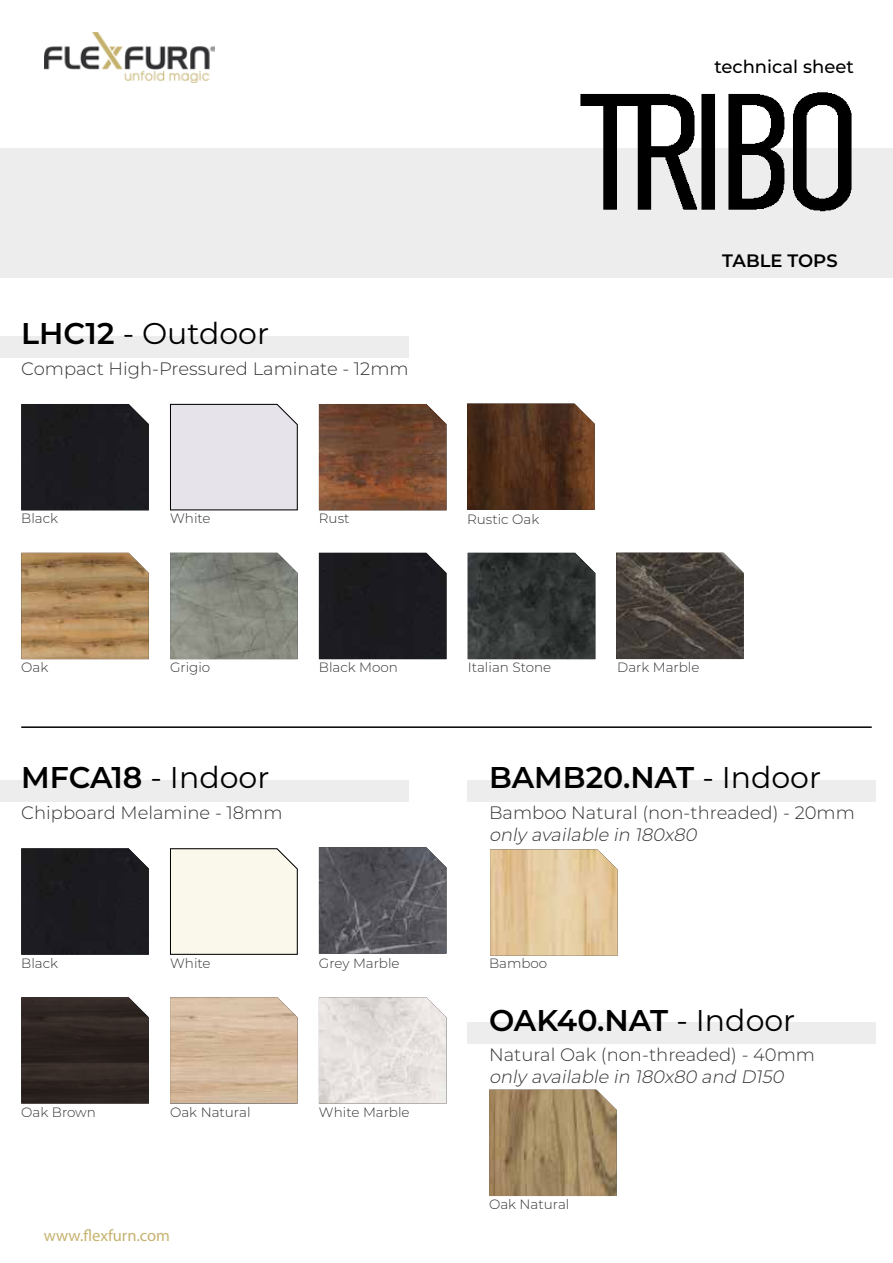
<style>
.page{position:relative;width:893px;height:1263px;background:#fff}
.page>*{position:absolute;margin:0;border:0;box-sizing:border-box;transform-origin:0 0}
.t1{font:600 30px "Montserrat";color:#000}
.t2{font:30px "Montserrat";color:#000}
.t3{font:300 18px "Montserrat";color:#333}
.t4{font:italic 300 18px "Montserrat";color:#333}
.t5{font:500 18px "Montserrat";color:#000}
.t6{font:600 18px "Montserrat";color:#000}
.t7{font:16.5px "Myriad Pro";color:#c6b370}
.t8{font:300 13.5px "Montserrat";color:#333}
.s1{font-weight:600}
.s2{font-weight:400}
</style>
<div class="page">
<div style="left:0;top:148px;width:893px;height:130px;background:#ededed"></div>
<div style="left:0;top:336px;width:408px;height:21px;background:#ededed"></div>
<div style="left:170px;top:404px;width:128px;height:107px;background:#e6e3ea"></div>
<div style="left:21px;top:404px;width:128px;height:106px;background:#1b1b20"></div>
<img style="left:468px;top:553px;width:127px;height:106px">
<img style="left:319px;top:404px;width:127px;height:106px">
<img style="left:21px;top:553px;width:128px;height:106px">
<img style="left:170px;top:553px;width:128px;height:106px">
<div style="left:319px;top:553px;width:127px;height:106px;background:#1b1b20"></div>
<hr style="left:21px;top:726px;width:851px;height:2px;background:#000">
<div style="left:0;top:780px;width:408px;height:21px;background:#ededed"></div>
<svg style="left:170px;top:848px;width:128px;height:107px;background:#f1f0e3"></svg>
<div style="left:21px;top:848px;width:128px;height:107px;background:#1b1b20"></div>
<img style="left:21px;top:997px;width:128px;height:106px">
<img style="left:170px;top:997px;width:128px;height:106px">
<img style="left:319px;top:847px;width:127px;height:107px">
<img style="left:319px;top:997px;width:127px;height:106px">
<div style="left:468px;top:780px;width:408px;height:21px;background:#ededed"></div>
<div style="left:468px;top:1023px;width:408px;height:21px;background:#ededed"></div>
<img style="left:489px;top:1090px;width:128px;height:106px">
<img style="left:490px;top:849px;width:128px;height:107px">
<img style="left:45px;top:33px;width:170px;height:50px">
<img style="left:467px;top:404px;width:128px;height:106px">
<img style="left:616px;top:553px;width:128px;height:106px">
<img style="left:580px;top:92px;width:272px;height:120px">
<h2 class="t5" style="left:714px;top:54px;width:141px">technical sheet</h2>
<h1 class="t2" style="left:21px;top:312px;width:249px"><span class="s1">LHC12</span> - Outdoor</h1>
<h2 class="t3" style="left:21px;top:356px;width:389px">Compact High-Pressured Laminate - 12mm</h2>
<p class="t8" style="left:21px;top:509px;width:38px">Black</p>
<p class="t8" style="left:170px;top:509px;width:42px">White</p>
<p class="t8" style="left:319px;top:509px;width:32px">Rust</p>
<p class="t8" style="left:21px;top:658px;width:29px">Oak</p>
<p class="t8" style="left:170px;top:658px;width:42px">Grigio</p>
<p class="t8" style="left:319px;top:658px;width:81px">Black Moon</p>
<h1 class="t2" style="left:21px;top:757px;width:250px"><span class="s1">MFCA18</span> - Indoor</h1>
<h2 class="t3" style="left:21px;top:800px;width:263px">Chipboard Melamine - 18mm</h2>
<p class="t8" style="left:21px;top:954px;width:38px">Black</p>
<p class="t8" style="left:170px;top:954px;width:42px">White</p>
<p class="t8" style="left:319px;top:954px;width:82px">Grey Marble</p>
<p class="t8" style="left:21px;top:1103px;width:76px">Oak Brown</p>
<p class="t8" style="left:170px;top:1102px;width:82px">Oak Natural</p>
<p class="t8" style="left:319px;top:1103px;width:92px">White Marble</p>
<p class="t7" style="left:44px;top:1225px;width:128px">www.flexfurn.com</p>
<h2 class="t6" style="left:722px;top:248px;width:117px">TABLE TOPS</h2>
<p class="t8" style="left:467px;top:510px;width:74px">Rustic Oak</p>
<p class="t8" style="left:468px;top:658px;width:85px">Italian Stone</p>
<p class="t8" style="left:617px;top:658px;width:84px">Dark Marble</p>
<h1 class="t1" style="left:489px;top:756px;width:334px">BAMB20.NAT <span class="s2">- Indoor</span></h1>
<h2 class="t3" style="left:489px;top:800px;width:367px">Bamboo Natural (non-threaded) - 20mm</h2>
<h2 class="t4" style="left:489px;top:822px;width:213px">only available in 180x80</h2>
<p class="t8" style="left:489px;top:954px;width:60px">Bamboo</p>
<h1 class="t1" style="left:489px;top:998px;width:308px">OAK40.NAT <span class="s2">- Indoor</span></h1>
<h2 class="t3" style="left:489px;top:1043px;width:328px">Natural Oak (non-threaded) - 40mm</h2>
<h2 class="t4" style="left:489px;top:1064px;width:300px">only available in 180x80 and D150</h2>
<p class="t8" style="left:489px;top:1195px;width:82px">Oak Natural</p>
</div>
